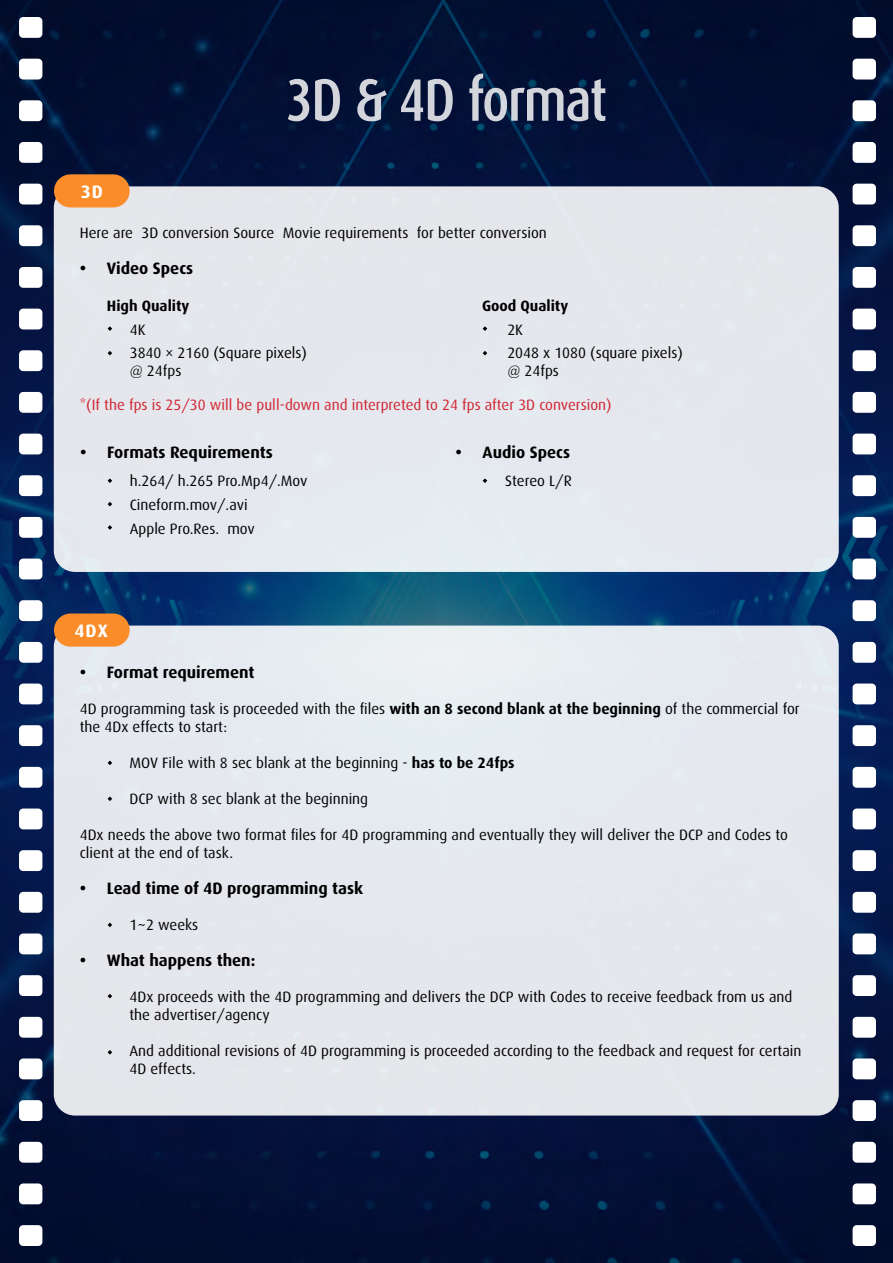
<style>
.page{position:relative;width:893px;height:1263px;background:#fff}
.page>*{position:absolute;margin:0;border:0;box-sizing:border-box;transform-origin:0 0}
.t1{font:500 60px "Dax Condensed";letter-spacing:-.03em;color:#fff}
.t2{font:700 18px "Dax";color:#fff}
.t3{font:700 16.5px "Dax";color:#000}
.t4{font:15px/18px "Dax";color:#000}
.t5{font:15px "Dax";color:#d12431}
.t6{font:700 15px "Dax";color:#000}
.s1{font-weight:700}
</style>
<div class="page">
<img style="left:0;top:0;width:893px;height:1263px">
<div style="left:19px;top:17px;width:23px;height:21px;background:#fff;border-radius:4px"></div>
<div style="left:19px;top:350px;width:23px;height:21px;background:#fff;border-radius:4px"></div>
<div style="left:19px;top:725px;width:23px;height:21px;background:#fff;border-radius:4px"></div>
<div style="left:19px;top:184px;width:23px;height:20px;background:#fff;border-radius:4px"></div>
<div style="left:19px;top:517px;width:23px;height:21px;background:#fff;border-radius:4px"></div>
<div style="left:19px;top:892px;width:23px;height:21px;background:#fff;border-radius:4px"></div>
<div style="left:19px;top:1100px;width:23px;height:21px;background:#fff;border-radius:4px"></div>
<div style="left:19px;top:100px;width:23px;height:21px;background:#fff;border-radius:4px"></div>
<div style="left:19px;top:434px;width:23px;height:20px;background:#fff;border-radius:4px"></div>
<div style="left:19px;top:808px;width:23px;height:21px;background:#fff;border-radius:4px"></div>
<div style="left:19px;top:267px;width:23px;height:21px;background:#fff;border-radius:4px"></div>
<div style="left:19px;top:642px;width:23px;height:21px;background:#fff;border-radius:4px"></div>
<div style="left:19px;top:600px;width:23px;height:21px;background:#fff;border-radius:4px"></div>
<div style="left:19px;top:975px;width:23px;height:21px;background:#fff;border-radius:4px"></div>
<div style="left:19px;top:1183px;width:23px;height:21px;background:#fff;border-radius:4px"></div>
<div style="left:19px;top:59px;width:23px;height:21px;background:#fff;border-radius:4px"></div>
<div style="left:19px;top:392px;width:23px;height:21px;background:#fff;border-radius:4px"></div>
<div style="left:19px;top:767px;width:23px;height:21px;background:#fff;border-radius:4px"></div>
<div style="left:19px;top:225px;width:23px;height:21px;background:#fff;border-radius:4px"></div>
<div style="left:19px;top:559px;width:23px;height:20px;background:#fff;border-radius:4px"></div>
<div style="left:19px;top:933px;width:23px;height:21px;background:#fff;border-radius:4px"></div>
<div style="left:19px;top:1142px;width:23px;height:21px;background:#fff;border-radius:4px"></div>
<div style="left:19px;top:142px;width:23px;height:21px;background:#fff;border-radius:4px"></div>
<div style="left:19px;top:475px;width:23px;height:21px;background:#fff;border-radius:4px"></div>
<div style="left:19px;top:850px;width:23px;height:21px;background:#fff;border-radius:4px"></div>
<div style="left:19px;top:1058px;width:23px;height:21px;background:#fff;border-radius:4px"></div>
<div style="left:19px;top:309px;width:23px;height:20px;background:#fff;border-radius:4px"></div>
<div style="left:19px;top:683px;width:23px;height:21px;background:#fff;border-radius:4px"></div>
<div style="left:19px;top:1017px;width:23px;height:21px;background:#fff;border-radius:4px"></div>
<div style="left:19px;top:1225px;width:23px;height:21px;background:#fff;border-radius:4px"></div>
<div style="left:853px;top:17px;width:23px;height:21px;background:#fff;border-radius:4px"></div>
<div style="left:853px;top:350px;width:23px;height:21px;background:#fff;border-radius:4px"></div>
<div style="left:853px;top:725px;width:23px;height:21px;background:#fff;border-radius:4px"></div>
<div style="left:853px;top:184px;width:23px;height:20px;background:#fff;border-radius:4px"></div>
<div style="left:853px;top:517px;width:23px;height:21px;background:#fff;border-radius:4px"></div>
<div style="left:853px;top:892px;width:23px;height:21px;background:#fff;border-radius:4px"></div>
<div style="left:853px;top:1100px;width:23px;height:21px;background:#fff;border-radius:4px"></div>
<div style="left:853px;top:100px;width:23px;height:21px;background:#fff;border-radius:4px"></div>
<div style="left:853px;top:434px;width:23px;height:20px;background:#fff;border-radius:4px"></div>
<div style="left:853px;top:808px;width:23px;height:21px;background:#fff;border-radius:4px"></div>
<div style="left:853px;top:267px;width:23px;height:21px;background:#fff;border-radius:4px"></div>
<div style="left:853px;top:642px;width:23px;height:21px;background:#fff;border-radius:4px"></div>
<div style="left:853px;top:600px;width:23px;height:21px;background:#fff;border-radius:4px"></div>
<div style="left:853px;top:975px;width:23px;height:21px;background:#fff;border-radius:4px"></div>
<div style="left:853px;top:1183px;width:23px;height:21px;background:#fff;border-radius:4px"></div>
<div style="left:853px;top:59px;width:23px;height:21px;background:#fff;border-radius:4px"></div>
<div style="left:853px;top:392px;width:23px;height:21px;background:#fff;border-radius:4px"></div>
<div style="left:853px;top:767px;width:23px;height:21px;background:#fff;border-radius:4px"></div>
<div style="left:853px;top:225px;width:23px;height:21px;background:#fff;border-radius:4px"></div>
<div style="left:853px;top:559px;width:23px;height:20px;background:#fff;border-radius:4px"></div>
<div style="left:853px;top:933px;width:23px;height:21px;background:#fff;border-radius:4px"></div>
<div style="left:853px;top:1142px;width:23px;height:21px;background:#fff;border-radius:4px"></div>
<div style="left:853px;top:142px;width:23px;height:21px;background:#fff;border-radius:4px"></div>
<div style="left:853px;top:475px;width:23px;height:21px;background:#fff;border-radius:4px"></div>
<div style="left:853px;top:850px;width:23px;height:21px;background:#fff;border-radius:4px"></div>
<div style="left:853px;top:1058px;width:23px;height:21px;background:#fff;border-radius:4px"></div>
<div style="left:853px;top:309px;width:23px;height:20px;background:#fff;border-radius:4px"></div>
<div style="left:853px;top:683px;width:23px;height:21px;background:#fff;border-radius:4px"></div>
<div style="left:853px;top:1017px;width:23px;height:21px;background:#fff;border-radius:4px"></div>
<div style="left:853px;top:1225px;width:23px;height:21px;background:#fff;border-radius:4px"></div>
<div style="left:54px;top:625px;width:785px;height:490px;background:#e5e8ee;border-radius:21px"></div>
<div style="left:54px;top:613px;width:76px;height:34px;background:#fa8d29;border-radius:17px"></div>
<svg style="left:108px;top:922px;width:4px;height:5px"></svg>
<svg style="left:108px;top:994px;width:4px;height:4px"></svg>
<svg style="left:108px;top:1050px;width:4px;height:4px"></svg>
<svg style="left:108px;top:796px;width:4px;height:5px"></svg>
<svg style="left:108px;top:760px;width:4px;height:5px"></svg>
<div style="left:54px;top:186px;width:785px;height:386px;background:#e5e7ed;border-radius:21px"></div>
<div style="left:54px;top:174px;width:76px;height:33px;background:#fa8d29;border-radius:17px"></div>
<svg style="left:108px;top:478px;width:4px;height:5px"></svg>
<svg style="left:108px;top:326px;width:4px;height:5px"></svg>
<svg style="left:483px;top:326px;width:4px;height:5px"></svg>
<svg style="left:108px;top:351px;width:4px;height:4px"></svg>
<svg style="left:483px;top:351px;width:4px;height:4px"></svg>
<svg style="left:483px;top:478px;width:4px;height:5px"></svg>
<svg style="left:108px;top:502px;width:4px;height:4px"></svg>
<svg style="left:108px;top:525px;width:4px;height:5px"></svg>
<p class="t2" style="left:81px;top:181px;width:24px">3D</p>
<h1 class="t1" style="left:286px;top:67px;width:323px">3D &amp; 4D format</h1>
<p class="t4" style="left:80px;top:224px;width:468px">Here are 3D conversion Source Movie requirements for better conversion</p>
<p class="t3" style="left:80px;top:259px;width:115px">• Video Specs</p>
<p class="t6" style="left:107px;top:297px;width:84px">High Quality</p>
<p class="t6" style="left:482px;top:297px;width:88px">Good Quality</p>
<p class="t4" style="left:130px;top:321px;width:17px">4K</p>
<p class="t4" style="left:507px;top:321px;width:17px">2K</p>
<p class="t4" style="left:130px;top:344px;width:179px">3840 × 2160 (Square pixels) @ 24fps</p>
<p class="t4" style="left:507px;top:344px;width:177px">2048 x 1080 (square pixels) @ 24fps</p>
<p class="t5" style="left:80px;top:397px;width:533px">*(If the fps is 25/30 will be pull-down and interpreted to 24 fps after 3D conversion)</p>
<p class="t3" style="left:80px;top:443px;width:194px">• Formats Requirements</p>
<p class="t3" style="left:456px;top:443px;width:116px">• Audio Specs</p>
<p class="t4" style="left:130px;top:472px;width:179px">h.264/ h.265 Pro.Mp4/.Mov</p>
<p class="t4" style="left:505px;top:472px;width:68px">Stereo L/R</p>
<p class="t4" style="left:130px;top:493px;width:127px;line-height:24px">Cineform.mov/.avi<br>Apple Pro.Res. mov</p>
<p class="t2" style="left:74px;top:620px;width:35px">4DX</p>
<p class="t3" style="left:80px;top:663px;width:176px">• Format requirement</p>
<p class="t4" style="left:80px;top:700px;width:721px">4D programming task is proceeded with the files <span class="s1">with an 8 second blank at the beginning</span> of the commercial for the 4Dx effects to start:</p>
<p class="t4" style="left:129px;top:754px;width:387px">MOV File with 8 sec blank at the beginning - <span class="s1">has to be 24fps</span></p>
<p class="t4" style="left:129px;top:790px;width:240px">DCP with 8 sec blank at the beginning</p>
<p class="t4" style="left:80px;top:826px;width:710px">4Dx needs the above two format files for 4D programming and eventually they will deliver the DCP and Codes to client at the end of task.</p>
<p class="t3" style="left:80px;top:879px;width:285px">• Lead time of 4D programming task</p>
<p class="t4" style="left:129px;top:916px;width:70px">1~2 weeks</p>
<p class="t3" style="left:80px;top:951px;width:177px">• What happens then:</p>
<p class="t4" style="left:129px;top:988px;width:664px">4Dx proceeds with the 4D programming and delivers the DCP with Codes to receive feedback from us and the advertiser/agency</p>
<p class="t4" style="left:129px;top:1042px;width:673px">And additional revisions of 4D programming is proceeded according to the feedback and request for certain<br>4D effects.</p>
</div>
